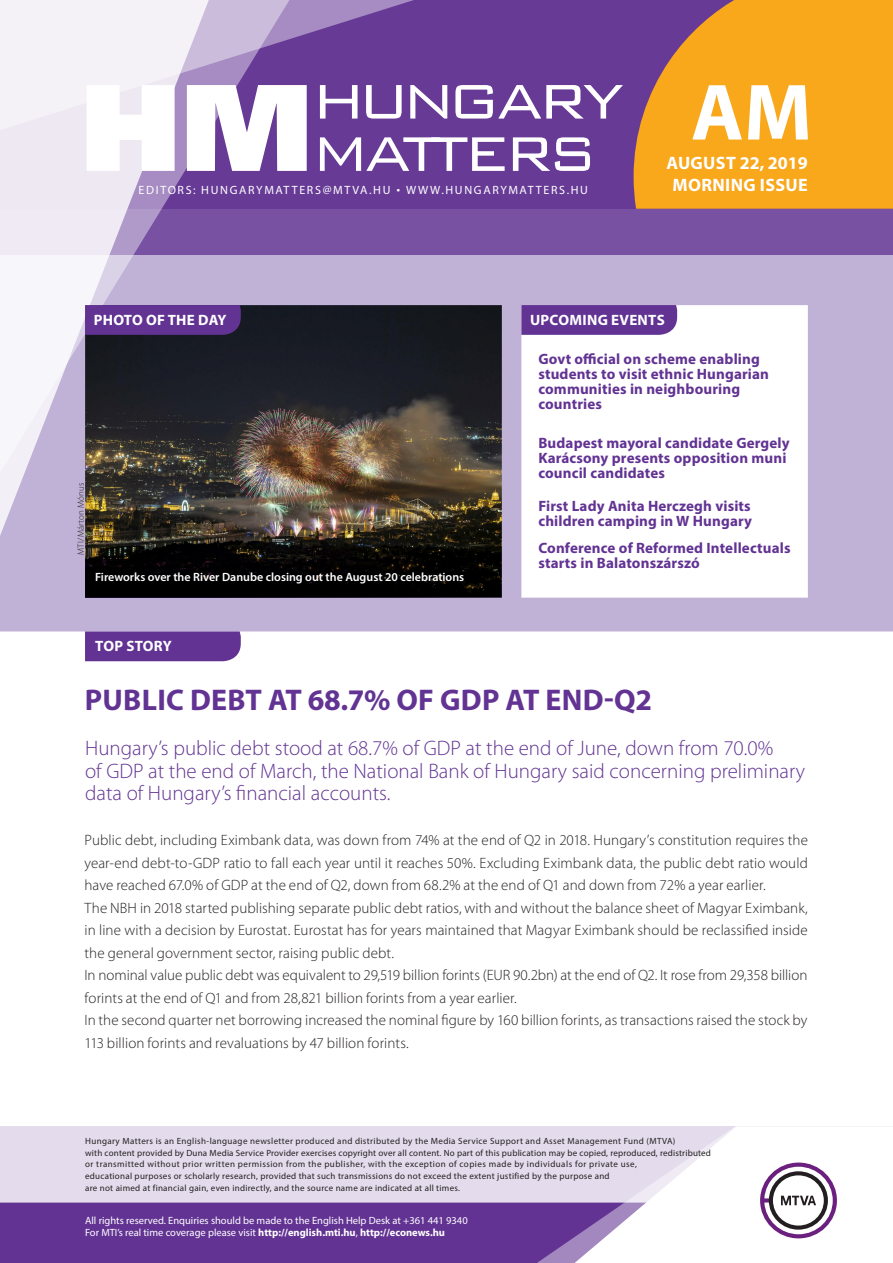
<style>
.page{position:relative;width:893px;height:1263px;background:#fff}
.page>*{position:absolute;margin:0;border:0;box-sizing:border-box;transform-origin:0 0}
.t1{font:700 80.55px "Myriad Pro";color:#fff}
.t2{font:700 30px "Myriad Pro";letter-spacing:.005em;color:#623393}
.t3{font:300 21px/22.5px "Myriad Pro";color:#623393}
.t4{font:700 18px/22.5px "Myriad Pro";letter-spacing:.02em;color:#fff;text-align:center}
.t5{font:300 15px/22.5px "Myriad Pro";letter-spacing:.005em;color:#231f20}
.t6{font:700 15px/15px "Myriad Pro";letter-spacing:.01em;color:#623393}
.t7{font:700 15px "Myriad Pro";letter-spacing:.02em;color:#fff}
.t8{font:600 12px "Myriad Pro";color:#fff}
.t9{font:12px "Myriad Pro";letter-spacing:.14em;color:#fff}
.t10{font:10.5px/12px "Myriad Pro";color:#fff}
.t11{font:9px/12px "Myriad Pro";letter-spacing:.03em;color:#231f20}
.t12{font:300 9px "Myriad Pro";letter-spacing:.03em;color:#231f20}
.s1{font-family:"Geogrotesque"}
.s2{font-weight:700}
</style>
<div class="page">
<div style="left:0;top:1126px;width:893px;height:137px;background:#e4dcec"></div>
<div style="left:0;top:1202px;width:506px;height:61px;background:#623393"></div>
<svg style="left:506px;top:1202px;width:69px;height:61px;background:#6b3e99"></svg>
<svg style="left:575px;top:1126px;width:318px;height:137px"></svg>
<svg style="left:0;top:255px;width:893px;height:376px"></svg>
<div style="left:0;top:0;width:893px;height:255px;background:linear-gradient(to bottom,#633493,#72489e)"></div>
<svg style="left:634px;top:0;width:259px;height:209px;background:#ea9c26"></svg>
<img style="left:225px;top:221px;width:83px;height:287px">
<svg style="left:225px;top:0;width:257px;height:221px;background:#744c9f"></svg>
<svg style="left:0;top:0;width:225px;height:610px"></svg>
<svg style="left:87px;top:85px;width:88px;height:86px"></svg>
<svg style="left:187px;top:85px;width:120px;height:86px"></svg>
<svg style="left:320px;top:85px;width:37px;height:34px"></svg>
<svg style="left:366px;top:85px;width:36px;height:34px"></svg>
<svg style="left:410px;top:85px;width:37px;height:34px"></svg>
<svg style="left:455px;top:85px;width:168px;height:34px"></svg>
<svg style="left:320px;top:137px;width:185px;height:34px"></svg>
<svg style="left:513px;top:137px;width:77px;height:34px"></svg>
<div style="left:85px;top:631px;width:156px;height:30px;background:#623393"></div>
<svg style="left:521px;top:305px;width:156px;height:30px;background:#653795"></svg>
<div style="left:85px;top:305px;width:156px;height:30px;background:#623393"></div>
<div style="left:85px;top:559px;width:417px;height:39px;background:#000"></div>
<p class="t9" style="left:139px;top:182px;width:451px">Editors: hungarymatte rs@mtva.hu <span class="s1">¬</span> www.hungarymatte rs.hu</p>
<h1 class="t1" style="left:691px;top:60px;width:114px">AM</h1>
<p class="t4" style="left:666px;top:151px;width:143px">August 22, 2019 morning issue</p>
<p class="t7" style="left:94px;top:310px;width:31px">Photo</p>
<p class="t7" style="left:146px;top:310px;width:82px">of the day</p>
<p class="t7" style="left:530px;top:310px;width:128px">Upcoming events</p>
<p class="t12" style="left:76px;top:555px;width:74px;rotate:-90deg">MTI/Márton Mónus</p>
<p class="t8" style="left:95px;top:569px;width:371px">Fireworks over the River Danube closing out the August 20 celebrations</p>
<p class="t6" style="left:538px;top:351px;width:232px">Govt official on scheme enabling students to visit ethnic Hungarian communities in neighbouring countries</p>
<p class="t6" style="left:538px;top:435px;width:253px">Budapest mayoral candidate Gergely<br>Karácsony presents opposition muni council candidates</p>
<p class="t6" style="left:538px;top:498px;width:215px">First Lady Anita Herczegh visits children camping in W Hungary</p>
<p class="t6" style="left:538px;top:540px;width:254px">Conference of Reformed Intellectuals starts in Balatonszárszó</p>
<p class="t7" style="left:95px;top:636px;width:78px">TOP STORY</p>
<h2 class="t2" style="left:85px;top:680px;width:569px">PUBLIC DEBT AT 68.7% OF GDP AT EN D-Q2</h2>
<h3 class="t3" style="left:85px;top:737px;width:722px">Hungary’s public debt stood at 68.7% of GDP at the end of June, down from 70.0%<br>of GDP at the end of March, the National Bank of Hungary said concerning preliminary data of Hungary’s financial accounts.</h3>
<p class="t5" style="left:85px;top:829px;width:725px">Public debt, including Eximbank data, was down from 74% at the end of Q2 in 2018. Hungary’s constitution requires the year-end debt-to-GDP ratio to fall each year until it reaches 50%. Excluding Eximbank data, the public debt ratio would have reached 67.0% of GDP at the end of Q2, down from 68.2% at the end of Q1 and down from 72% a year earlier.<br>The NBH in 2018 started publishing separate public debt ratios, with and without the balance sheet of Magyar Eximbank, in line with a decision by Eurostat. Eurostat has for years maintained that Magyar Eximbank should be reclassified inside the general government sector, raising public debt.<br>In nominal value public debt was equivalent to 29,519 billion forints (EUR 90.2bn) at the end of Q2. It rose from 29,358 billion forints at the end of Q1 and from 28,821 billion forints from a year earlier.<br>In the second quarter net borrowing increased the nominal figure by 160 billion forints, as transactions raised the stock by 113 billion forints and revaluations by 47 billion forints.</p>
<p class="t11" style="left:85px;top:1134px;width:627px">Hungary Matters is an English-language newsletter produced and distributed by the Media Service Support and Asset Management Fund (MTVA)<br>with content provided by Duna Media Service Provider exercises copyright over all content. No part of this publication may be copied, reproduced, redistributed or transmitted without prior written permission from the publisher, with the exception of copies made by individuals for private use,<br>educational purposes or scholarly research, provided that such transmissions do not exceed the extent justified by the purpose and<br>are not aimed at financial gain, even indirectly, and the source name are indicated at all times.</p>
<p class="t10" style="left:85px;top:1214px;width:384px">All rights reserved. Enquiries should be made to the English Help Desk at +361 441 9340<br>For MTI’s real time coverage please visit <span class="s2">http://english.mti.hu</span>, <span class="s2">http://econews.hu</span></p>
</div>
